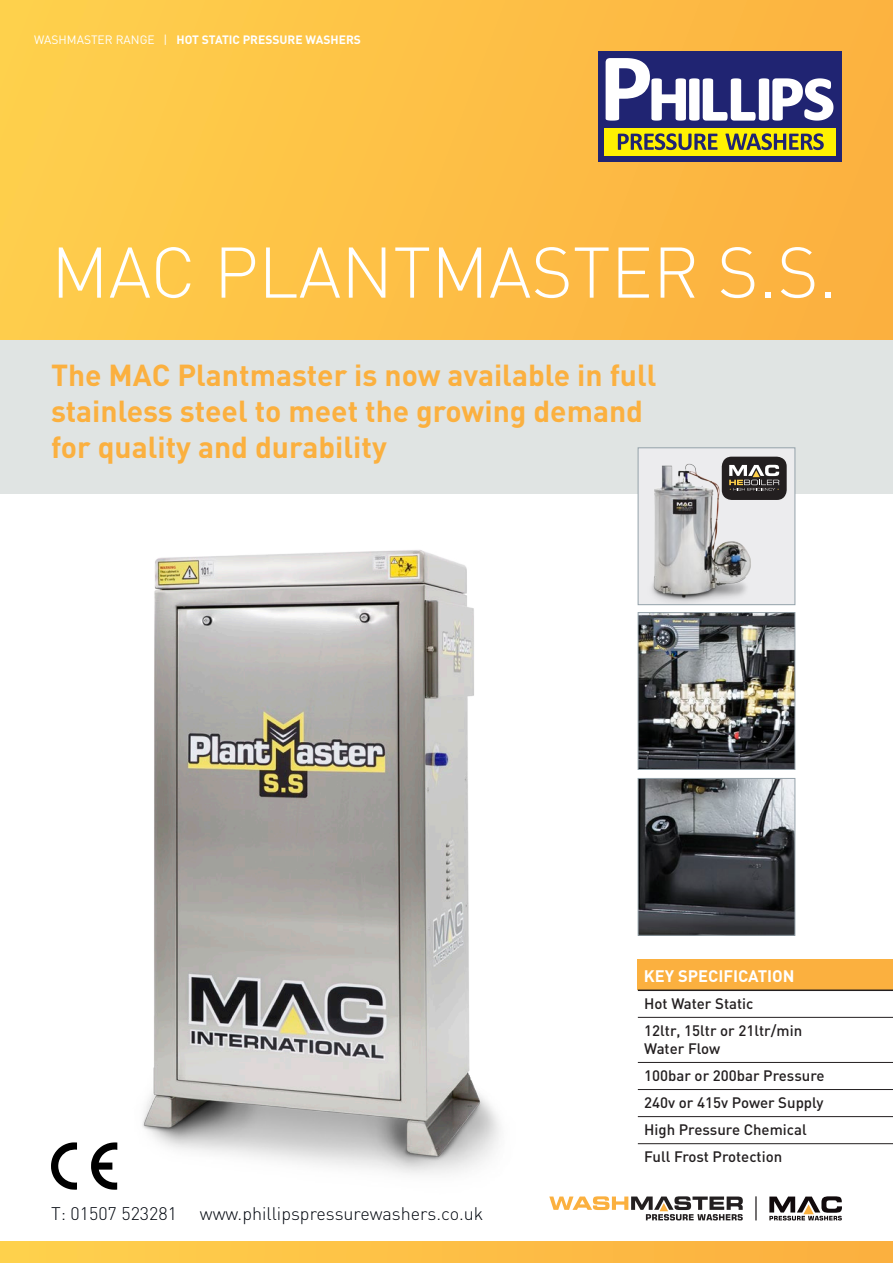
<style>
.page{position:relative;width:893px;height:1263px;background:#fff}
.page>*{position:absolute;margin:0;border:0;box-sizing:border-box;transform-origin:0 0}
.t1{font:300 70.5px "DIN";color:#fff}
.t2{font:700 30px "DIN";color:#fbb03f}
.t3{font:300 18px "DIN";color:#01060e}
.t4{font:700 16.5px "DIN";color:#fff}
.t5{font:500 15px "DIN";color:#231f20}
.t6{font:700 12px "DIN";color:#fff}
.s1{font-weight:400}
</style>
<div class="page">
<div style="left:0;top:0;width:893px;height:340px;background:linear-gradient(to right,#ffcf4c,#fcb03f)"></div>
<div style="left:0;top:340px;width:893px;height:153px;background:#e0e4e3"></div>
<div style="left:638px;top:959px;width:255px;height:31px;background:#fbb03f"></div>
<hr style="left:638px;top:989px;width:255px;height:2px;background:#231f20">
<hr style="left:638px;top:1017px;width:255px;height:1px;background:#231f20">
<hr style="left:638px;top:1062px;width:255px;height:1px;background:#231f20">
<hr style="left:638px;top:1089px;width:255px;height:1px;background:#231f20">
<hr style="left:638px;top:1116px;width:255px;height:1px;background:#231f20">
<hr style="left:638px;top:1143px;width:255px;height:1px;background:#231f20">
<svg style="left:549px;top:1196px;width:194px;height:24px"></svg>
<hr style="left:755px;top:1196px;width:2px;height:24px;background:#231f20">
<svg style="left:769px;top:1196px;width:73px;height:24px"></svg>
<div style="left:0;top:1242px;width:893px;height:21px;background:linear-gradient(to right,#ffd14d,#fbae3f)"></div>
<img style="left:117px;top:550px;width:383px;height:640px">
<img style="left:640px;top:614px;width:153px;height:154px">
<div style="left:638px;top:612px;width:157px;height:158px;border:1px solid #94a2aa"></div>
<img style="left:640px;top:780px;width:153px;height:153px">
<div style="left:638px;top:778px;width:157px;height:157px;border:1px solid #94a2aa"></div>
<div style="left:638px;top:448px;width:157px;height:157px;background:#ececee"></div>
<img style="left:652px;top:456px;width:125px;height:147px">
<div style="left:638px;top:448px;width:157px;height:157px;border:1px solid #94a2aa"></div>
<div style="left:722px;top:457px;width:65px;height:43px;background:#231f20;border-radius:10px"></div>
<svg style="left:729px;top:465px;width:50px;height:26px"></svg>
<svg style="left:91px;top:1142px;width:26px;height:48px"></svg>
<svg style="left:51px;top:1142px;width:26px;height:48px"></svg>
<div style="left:598px;top:51px;width:244px;height:111px;background:#202472"></div>
<div style="left:604px;top:128px;width:231px;height:28px;background:#fff101"></div>
<svg style="left:618px;top:133px;width:99px;height:17px"></svg>
<svg style="left:725px;top:133px;width:99px;height:17px"></svg>
<svg style="left:606px;top:58px;width:227px;height:63px"></svg>
<p class="t6" style="left:34px;top:32px;width:329px"><span class="s1">WASHMASTER RANGE |</span> HOT STATIC PRESSURE WASHERS</p>
<p class="t1" style="left:51px;top:225px;width:788px">MAC PLANTMASTER S.S.</p>
<p class="t2" style="left:51px;top:356px;width:607px">The MAC Plantmaster is now available in full</p>
<p class="t2" style="left:51px;top:392px;width:593px">stainless steel to meet the growing demand</p>
<p class="t2" style="left:51px;top:428px;width:337px">for quality and durability</p>
<p class="t3" style="left:51px;top:1201px;width:127px">T: 01507 523281</p>
<p class="t3" style="left:200px;top:1201px;width:285px">www.phillipspressurewashers.co.uk</p>
<p class="t4" style="left:644px;top:965px;width:152px">KEY SPECIFICATION</p>
<p class="t5" style="left:644px;top:993px;width:111px">Hot Water Static</p>
<p class="t5" style="left:644px;top:1020px;width:159px">12ltr, 15ltr or 21ltr/min</p>
<p class="t5" style="left:644px;top:1038px;width:77px">Water Flow</p>
<p class="t5" style="left:644px;top:1065px;width:182px">100bar or 200bar Pressure</p>
<p class="t5" style="left:644px;top:1092px;width:181px">240v or 415v Power Supply</p>
<p class="t5" style="left:644px;top:1120px;width:164px">High Pressure Chemical</p>
<p class="t5" style="left:644px;top:1147px;width:140px">Full Frost Protection</p>
</div>
